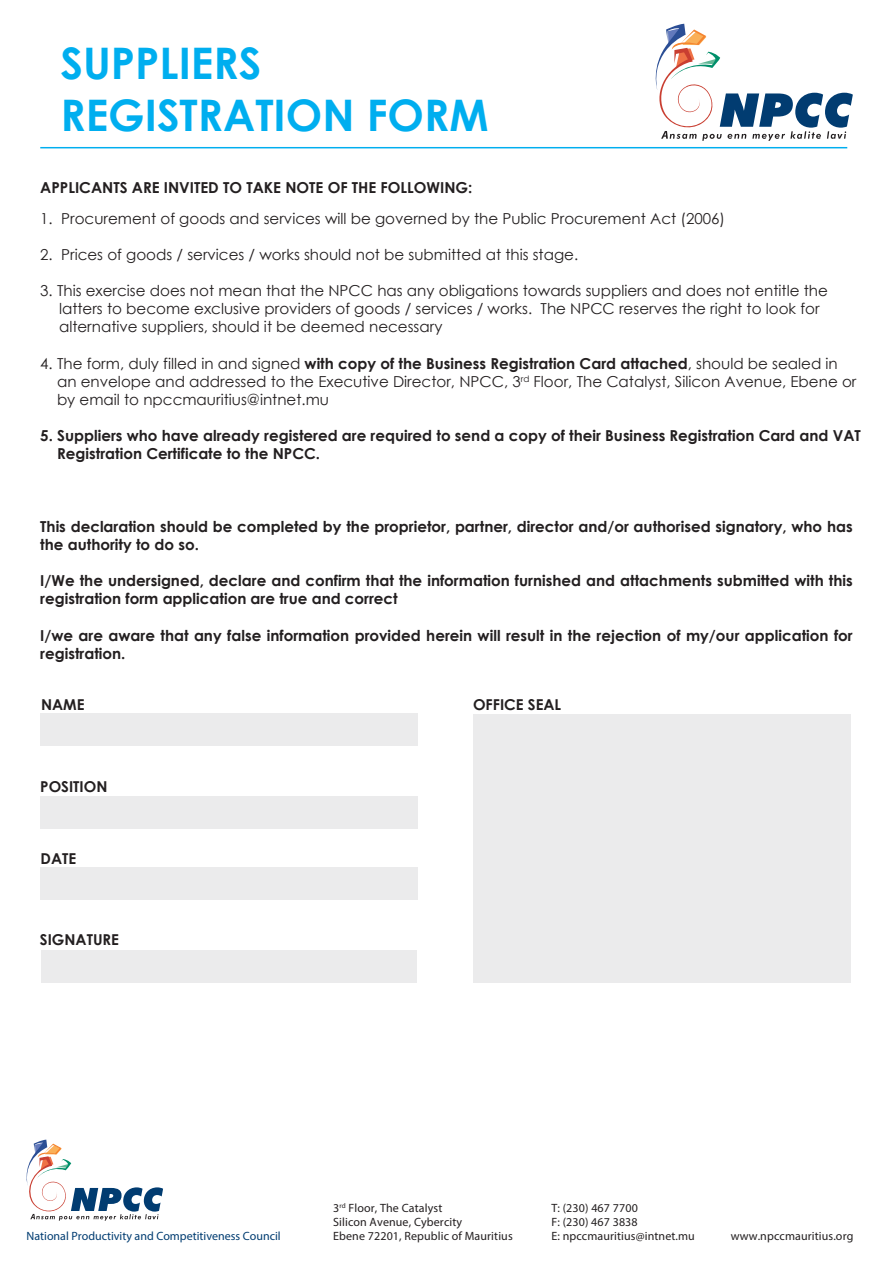
<style>
.page{position:relative;width:893px;height:1263px;background:#fff}
.page>*{position:absolute;margin:0;border:0;box-sizing:border-box;transform-origin:0 0}
.t1{font:700 43.5px/52.2px "Century Gothic";color:#00aeef}
.t2{font:15.15px/18.1px "Century Gothic";color:#231f20}
.t3{font:700 15.15px/18.1px "Century Gothic";color:#231f20}
.t4{font:700 15px "Century Gothic";color:#231f20}
.t5{font:12px/14.4px "Myriad Pro";letter-spacing:.01em;color:#231f20}
.t6{font:12px "Myriad Pro";color:#013c71}
.s1{font-weight:700}
</style>
<div class="page">
<hr style="left:40px;top:147px;width:807px;height:1px;background:#00aeef">
<div style="left:40px;top:714px;width:378px;height:32px;background:#ebebec"></div>
<div style="left:40px;top:796px;width:378px;height:33px;background:#ebebec"></div>
<div style="left:41px;top:867px;width:377px;height:33px;background:#ebebec"></div>
<div style="left:41px;top:950px;width:376px;height:32px;background:#ebebec"></div>
<div style="left:473px;top:714px;width:377px;height:268px;background:#ebebec"></div>
<svg style="left:26px;top:1139px;width:137px;height:82px"></svg>
<svg style="left:655px;top:24px;width:198px;height:117px"></svg>
<h1 class="t1" style="left:60px;top:35px;width:430px">SUPPLIERS<br>REGISTRATION FORM</h1>
<p class="t3" style="left:40px;top:177px;width:434px">APPLICANTS ARE INVITED TO TAKE NOTE OF THE FOLLOWING:</p>
<p class="t2" style="left:40px;top:209px;width:686px">1. Procurement of goods and services will be governed by the Public Procurement Act (2006)</p>
<p class="t2" style="left:40px;top:245px;width:539px">2. Prices of goods / services / works should not be submitted at this stage.</p>
<p class="t2" style="left:59px;top:281px;width:770px;text-indent:-19px">3. This exercise does not mean that the NPCC has any obligations towards suppliers and does not entitle the latters to become exclusive providers of goods / services / works. The NPCC reserves the right to look for alternative suppliers, should it be deemed necessary</p>
<p class="t2" style="left:57px;top:354px;width:801px;text-indent:-17px">4. The form, duly filled in and signed <span class="s1">with copy of the Business Registration Card attached</span>, should be sealed in an envelope and addressed to the Executive Director, NPCC, 3<sup>rd</sup> Floor, The Catalyst, Silicon Avenue, Ebene or by email to npccmauritius@intnet.mu</p>
<p class="t3" style="left:57px;top:426px;width:805px;text-indent:-17px">5. Suppliers who have already registered are required to send a copy of their Business Registration Card and VAT<br>Registration Certificate to the NPCC.</p>
<p class="t3" style="left:40px;top:517px;width:814px">This declaration should be completed by the proprietor, partner, director and/or authorised signatory, who has the authority to do so.</p>
<p class="t3" style="left:40px;top:571px;width:814px">I/We the undersigned, declare and confirm that the information furnished and attachments submitted with this registration form application are true and correct</p>
<p class="t3" style="left:40px;top:625px;width:814px">I/we are aware that any false information provided herein will result in the rejection of my/our application for registration.</p>
<p class="t4" style="left:41px;top:693px;width:45px">NAME</p>
<p class="t4" style="left:473px;top:693px;width:90px">OFFICE SEAL</p>
<p class="t4" style="left:40px;top:775px;width:69px">POSITION</p>
<p class="t4" style="left:41px;top:847px;width:37px">DATE</p>
<p class="t4" style="left:40px;top:929px;width:81px">SIGNATURE</p>
<p class="t6" style="left:27px;top:1228px;width:256px">National Productivity and Competitiveness Council</p>
<p class="t5" style="left:333px;top:1200px;width:181px">3<sup>rd</sup> Floor, The Catalyst<br>Silicon Avenue, Cybercity<br>Ebene 72201, Republic of Mauritius</p>
<p class="t5" style="left:551px;top:1200px;width:145px">T: (230) 467 7700<br>F: (230) 467 3838<br>E: npccmauritius@intnet.mu</p>
<p class="t5" style="left:731px;top:1229px;width:124px">www.npccmauritius.org</p>
</div>
